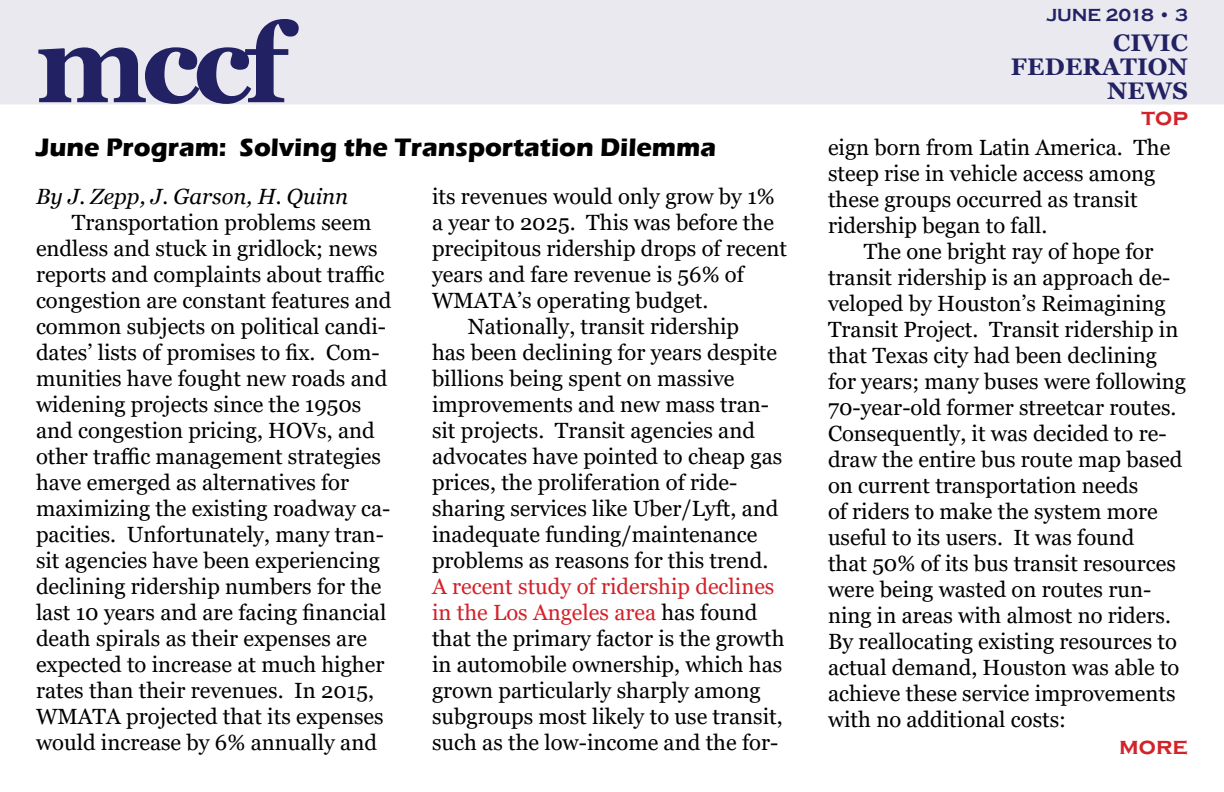
<style>
.page{position:relative;width:1224px;height:792px;background:#fff}
.page>*{position:absolute;margin:0;border:0;box-sizing:border-box;transform-origin:0 0}
.t1{font:700 110px "Georgia";color:#212163}
.t2{font:700 26px "Eras ITC";color:#000}
.t3{font:700 24px/24px "Georgia";letter-spacing:.01em;color:#212163;text-align:right}
.t4{font:700 24px "Copperplate Gothic";color:#d2232a}
.t5{font:22px/26px "Georgia";color:#000}
.t6{font:italic 22px "Georgia";color:#000}
.t7{font:700 18px "Copperplate Gothic";color:#212163}
.s1{color:#d2232a}
</style>
<div class="page">
<div style="left:0;top:0;width:1224px;height:104px;background:#e9e9ef"></div>
<h1 class="t1" style="left:36px;top:-7px;width:264px">MCCF</h1>
<p class="t2" style="left:36px;top:133px;width:682px">June Program: Solving the Transportation Dilemma</p>
<p class="t6" style="left:36px;top:182px;width:314px">By J. Zepp, J. Garson, H. Quinn</p>
<p class="t5" style="left:36px;top:210px;width:357px;text-indent:36px">Transportation problems seem endless and stuck in gridlock; news reports and complaints about traffic congestion are constant features and common subjects on political candi&shy;dates’ lists of promises to fix. Com&shy;munities have fought new roads and widening projects since the 1950s and congestion pricing, HOVs, and other traffic management strategies have emerged as alternatives for maximizing the existing roadway ca&shy;pacities. Unfortunately, many tran&shy;sit agencies have been experiencing declining ridership numbers for the last 10 years and are facing financial death spirals as their expenses are expected to increase at much higher rates than their revenues. In 2015, WMATA projected that its expenses would increase by 6% annually and</p>
<p class="t5" style="left:432px;top:184px;width:344px">its revenues would only grow by 1%</p>
<p class="t5" style="left:432px;top:210px;width:343px">a year to 2025. This was before the</p>
<p class="t5" style="left:432px;top:236px;width:356px">precipitous ridership drops of recent</p>
<p class="t5" style="left:432px;top:262px;width:313px">years and fare revenue is 56% of</p>
<p class="t5" style="left:432px;top:288px;width:278px">WMATA’s operating budget.</p>
<p class="t5" style="left:468px;top:314px;width:273px">Nationally, transit ridership</p>
<p class="t5" style="left:432px;top:340px;width:347px">has been declining for years despite</p>
<p class="t5" style="left:432px;top:366px;width:304px">billions being spent on massive</p>
<p class="t5" style="left:432px;top:392px;width:339px">improvements and new mass tran-</p>
<p class="t5" style="left:432px;top:418px;width:325px">sit projects. Transit agencies and</p>
<p class="t5" style="left:432px;top:444px;width:352px">advocates have pointed to cheap gas</p>
<p class="t5" style="left:432px;top:470px;width:307px">prices, the proliferation of ride-</p>
<p class="t5" style="left:432px;top:496px;width:348px">sharing services like Uber/Lyft, and</p>
<p class="t5" style="left:432px;top:522px;width:327px">inadequate funding/maintenance</p>
<p class="t5" style="left:432px;top:548px;width:338px">problems as reasons for this trend.</p>
<p class="t5" style="left:432px;top:574px;width:354px"><span class="s1">A recent study of ridership declines in the Los Angeles area</span> has found that the primary factor is the growth in automobile ownership, which has grown particularly sharply among subgroups most likely to use transit, such as the low-income and the for-</p>
<p class="t7" style="left:1046px;top:5px;width:143px">june 2018 • 3</p>
<p class="t3" style="left:1011px;top:30px;width:179px">CIVIC<br>FEDERATION<br>NEWS</p>
<p class="t4" style="left:1142px;top:104px;width:48px">top</p>
<p class="t5" style="left:828px;top:135px;width:344px">eign born from Latin America. The steep rise in vehicle access among these groups occurred as transit ridership began to fall.</p>
<p class="t5" style="left:828px;top:239px;width:360px;text-indent:36px">The one bright ray of hope for transit ridership is an approach de&shy;veloped by Houston’s Reimagining Transit Project. Transit ridership in that Texas city had been declining for years; many buses were following 70-year-old former streetcar routes.<br>Consequently, it was decided to re&shy;draw the entire bus route map based on current transportation needs<br>of riders to make the system more useful to its users. It was found<br>that 50% of its bus transit resources were being wasted on routes run&shy;ning in areas with almost no riders.<br>By reallocating existing resources to actual demand, Houston was able to achieve these service improvements with no additional costs:</p>
<p class="t4" style="left:1119px;top:732px;width:70px">more</p>
</div>
